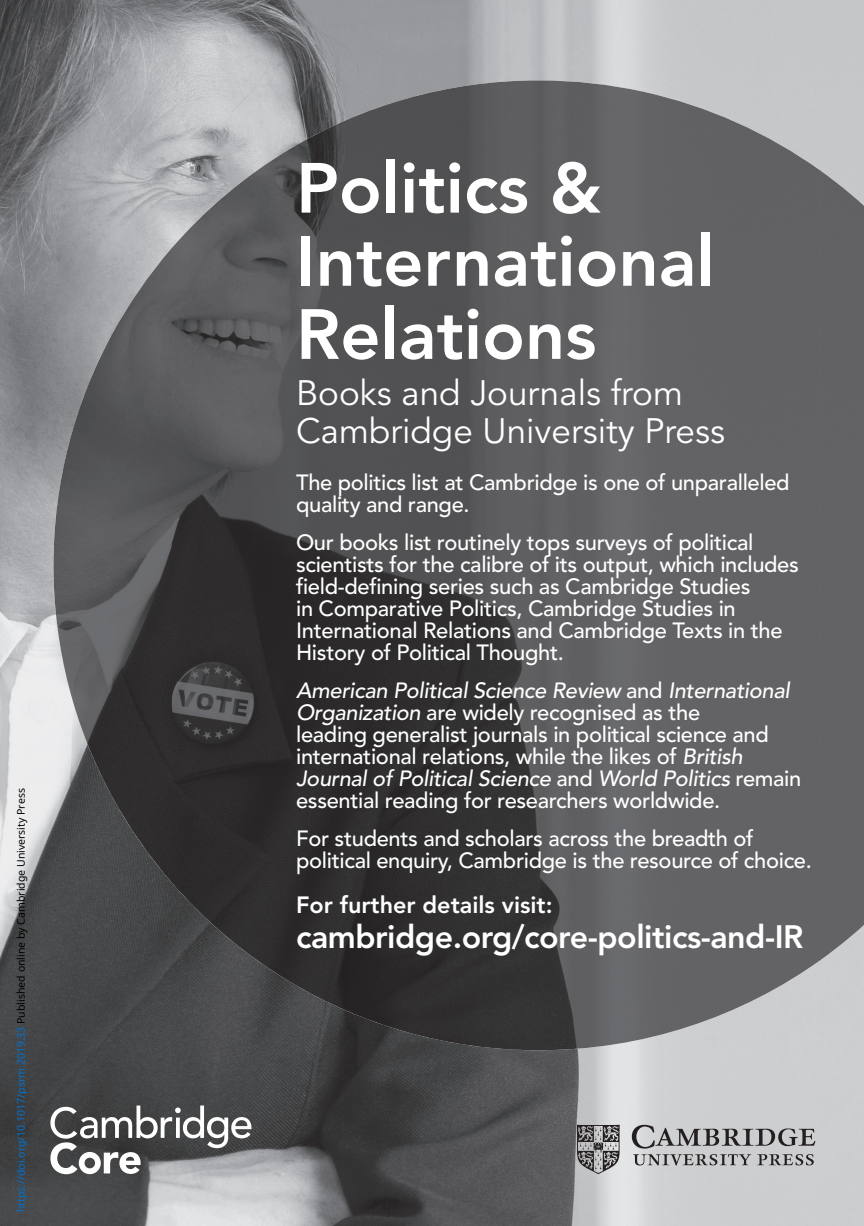
<style>
.page{position:relative;width:864px;height:1226px;background:#fff}
.page>*{position:absolute;margin:0;border:0;box-sizing:border-box;transform-origin:0 0}
.t1{font:800 70.17px/73.1px "Avenir LT Std";color:#fff}
.t2{font:35px/38px "Avenir LT Std";color:#fff}
.t3{font:800 32.2px "Avenir LT Std";letter-spacing:-.015em;color:#fff}
.t4{font:800 23.45px "Avenir LT Std";color:#fff}
.t5{font:500 21.88px/21.9px "Avenir LT Std";letter-spacing:-.015em;color:#fff}
.t6{font:10.5px "Noto Sans";color:#000}
.s1{color:#0172cf}
.s2{font-style:italic}
</style>
<div class="page">
<img style="left:0;top:0;width:282px;height:235px">
<img style="left:282px;top:0;width:581px;height:110px">
<img style="left:0;top:235px;width:163px;height:126px">
<img style="left:0;top:361px;width:103px;height:864px">
<img style="left:103px;top:797px;width:60px;height:428px">
<img style="left:163px;top:882px;width:60px;height:343px">
<img style="left:223px;top:981px;width:119px;height:244px">
<img style="left:760px;top:1050px;width:59px;height:175px">
<img style="left:342px;top:1050px;width:418px;height:175px">
<svg style="left:50px;top:1105px;width:201px;height:69px"></svg>
<img style="left:576px;top:1124px;width:78px;height:50px">
<img style="left:289px;top:80px;width:354px;height:727px">
<div style="left:642px;top:92px;width:178px;height:715px;background:#636366"></div>
<img style="left:171px;top:149px;width:118px;height:832px">
<div style="left:819px;top:170px;width:44px;height:790px;background:#636366"></div>
<img style="left:112px;top:248px;width:59px;height:634px">
<img style="left:53px;top:333px;width:59px;height:464px">
<img style="left:289px;top:807px;width:531px;height:243px">
<p class="t6" style="left:14px;top:1212px;width:425px;rotate:-90deg"><span class="s1">https://doi.org/10.1017/psrm.2019.33</span> Published online by Cambridge University Press</p>
<h1 class="t1" style="left:296px;top:152px;width:420px">Politics &amp;<br>International<br>Relations</h1>
<h2 class="t2" style="left:296px;top:375px;width:430px">Books and Journals from<br>Cambridge University Press</h2>
<p class="t5" style="left:296px;top:471px;width:495px">The politics list at Cambridge is one of unparalleled quality and range.</p>
<p class="t5" style="left:296px;top:532px;width:504px">Our books list routinely tops surveys of political scientists for the calibre of its output, which includes field-defining series such as Cambridge Studies<br>in Comparative Politics, Cambridge Studies in International Relations and Cambridge Texts in the History of Political Thought.</p>
<p class="t5" style="left:296px;top:680px;width:506px"><span class="s2">American Political Science Review</span> and <span class="s2">International Organization</span> are widely recognised as the<br>leading generalist journals in political science and international relations, while the likes of <span class="s2">British Journal of Political Science</span> and <span class="s2">World Politics</span> remain essential reading for researchers worldwide.</p>
<p class="t5" style="left:296px;top:828px;width:517px">For students and scholars across the breadth of political enquiry, Cambridge is the resource of choice.</p>
<p class="t4" style="left:296px;top:890px;width:258px">For further details visit:</p>
<h3 class="t3" style="left:296px;top:917px;width:508px">cambridge.org/core-politics-and-IR</h3>
</div>
